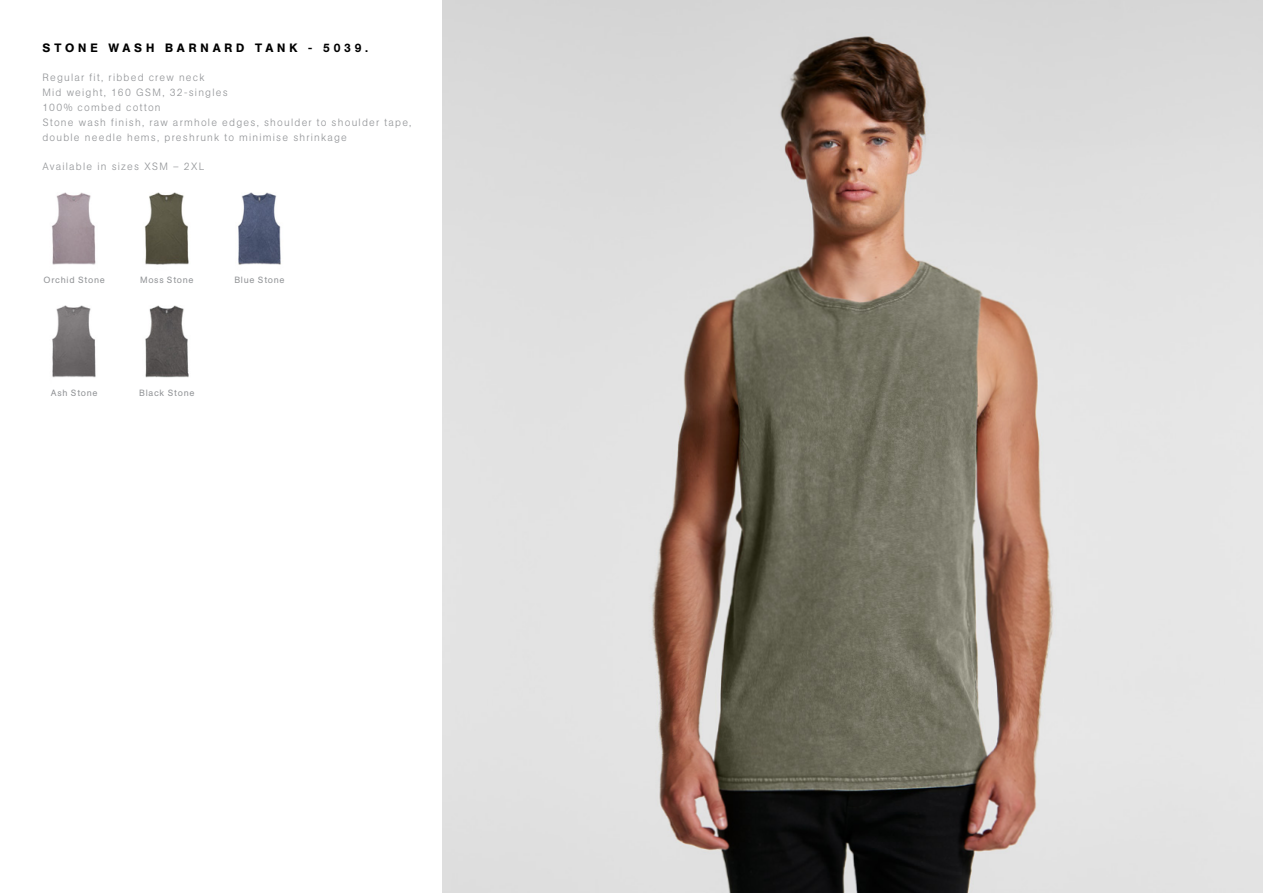
<style>
.page{position:relative;width:1263px;height:893px;background:#fff}
.page>*{position:absolute;margin:0;border:0;box-sizing:border-box;transform-origin:0 0}
.t1{font:500 12px "AG Book Pro";letter-spacing:.325em;color:#000}
.t2{font:300 10.5px/15px "AG Book Pro";letter-spacing:.115em;color:#939598}
.t3{font:9px "AG Book Pro";letter-spacing:.075em;color:#939598}
</style>
<div class="page">
<img style="left:442px;top:0;width:821px;height:893px">
<img style="left:144px;top:192px;width:45px;height:73px">
<img style="left:52px;top:305px;width:44px;height:73px">
<img style="left:145px;top:305px;width:44px;height:73px">
<img style="left:51px;top:192px;width:45px;height:73px">
<img style="left:238px;top:192px;width:43px;height:73px">
<p class="t1" style="left:43px;top:40px;width:327px">STONE WASH BARNARD TANK - 5039.</p>
<p class="t2" style="left:42px;top:69px;width:371px">Regular fit, ribbed crew neck<br>Mid weight, 160 GSM, 32-singles<br>100% combed cotton<br>Stone wash finish, raw armhole edges, shoulder to shoulder tape, double needle hems, preshrunk to minimise shrinkage</p>
<p class="t2" style="left:42px;top:158px;width:164px">Available in sizes XSM – 2XL</p>
<p class="t3" style="left:44px;top:274px;width:63px">Orchid Stone</p>
<p class="t3" style="left:234px;top:274px;width:52px">Blue Stone</p>
<p class="t3" style="left:140px;top:274px;width:55px">Moss Stone</p>
<p class="t3" style="left:51px;top:387px;width:48px">Ash Stone</p>
<p class="t3" style="left:139px;top:387px;width:57px">Black Stone</p>
</div>
